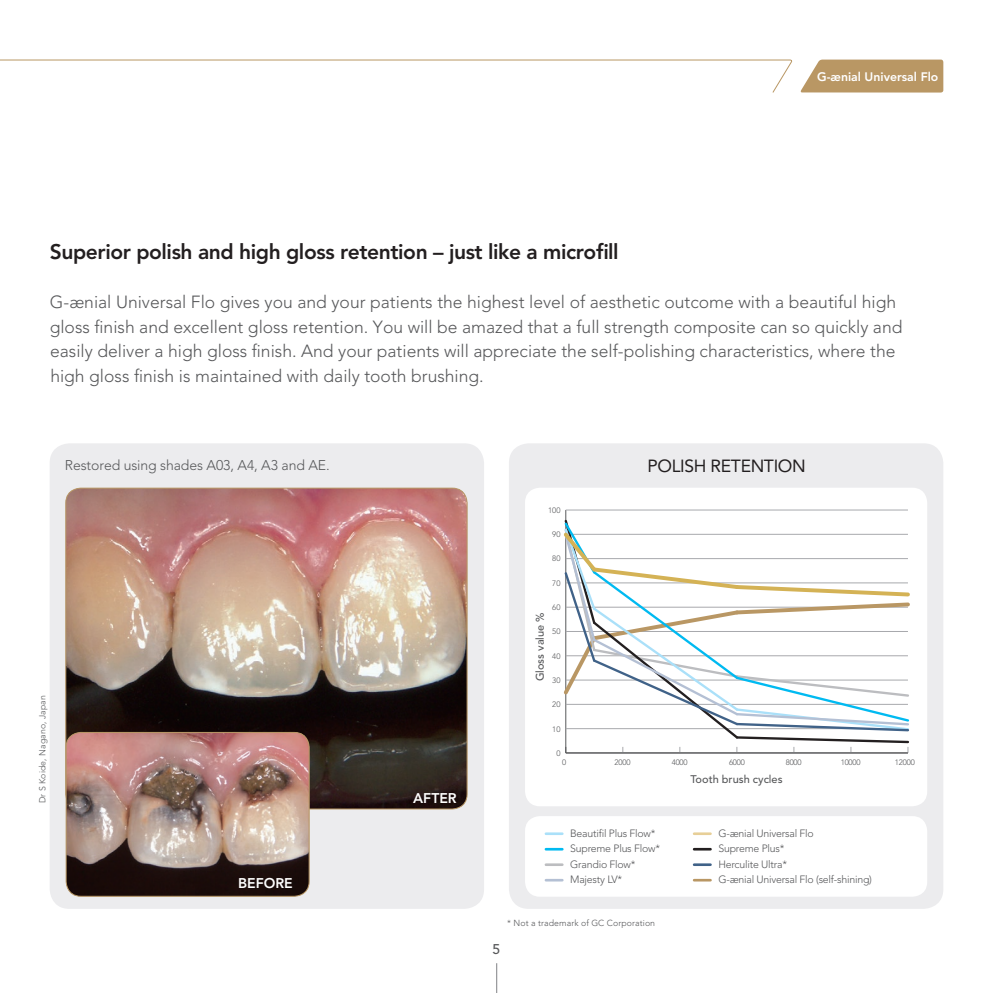
<style>
.page{position:relative;width:993px;height:993px;background:#fff}
.page>*{position:absolute;margin:0;border:0;box-sizing:border-box;transform-origin:0 0}
.t1{font:800 21px "Avenir";letter-spacing:-.02em;color:#231f20}
.t2{font:300 17.5px/24.5px "Avenir";color:#57585a}
.t3{font:17.5px "Avenir";letter-spacing:-.02em;color:#231f20}
.t4{font:300 14px "Avenir";letter-spacing:-.005em;color:#57585a}
.t5{font:800 14px "Avenir";color:#fff}
.t6{font:500 14px "Avenir";color:#57585a}
.t7{font:800 12.25px "Avenir";color:#fff}
.t8{font:500 11.03px "Avenir";color:#57585a}
.t9{font:300 10.5px/15.4px "Avenir";letter-spacing:-.02em;color:#57585a}
.t10{font:300 8.75px "Avenir";letter-spacing:.01em;color:#57585a}
.t11{font:300 7.88px "Avenir";letter-spacing:-.02em;color:#57585a}
</style>
<div class="page">
<svg style="left:800px;top:60px;width:143px;height:32px;background:#bd9e6e"></svg>
<svg style="left:0;top:59px;width:792px;height:34px"></svg>
<hr style="left:496px;top:962px;width:1px;height:30px;background:#808285">
<div style="left:508px;top:443px;width:435px;height:465px;background:#ececee;border-radius:20px"></div>
<div style="left:50px;top:443px;width:434px;height:465px;background:#ececee;border-radius:20px"></div>
<div style="left:525px;top:487px;width:401px;height:319px;background:#fff;border-radius:15px"></div>
<hr style="left:565px;top:510px;width:1px;height:242px;background:#57585a">
<hr style="left:565px;top:752px;width:342px;height:1px;background:#57585a">
<hr style="left:565px;top:509px;width:342px;height:1px;background:#a8a9ad">
<svg style="left:564px;top:518px;width:346px;height:234px"></svg>
<div style="left:525px;top:815px;width:401px;height:81px;background:#fff;border-radius:15px"></div>
<svg style="left:693px;top:832px;width:17px;height:2px"></svg>
<hr style="left:545px;top:847px;width:17px;height:3px;background:#00baf1">
<svg style="left:545px;top:863px;width:17px;height:2px"></svg>
<hr style="left:545px;top:878px;width:17px;height:3px;background:#b4c0d4">
<svg style="left:545px;top:832px;width:17px;height:2px"></svg>
<hr style="left:693px;top:847px;width:17px;height:3px;background:#231f20">
<svg style="left:693px;top:863px;width:17px;height:2px"></svg>
<hr style="left:693px;top:878px;width:17px;height:3px;background:#b99764">
<img style="left:67px;top:489px;width:400px;height:319px">
<img style="left:66px;top:732px;width:243px;height:163px">
<div style="left:66px;top:731px;width:243px;height:165px;border:1px solid #b99764;border-radius:15px"></div>
<p class="t7" style="left:816px;top:69px;width:123px">G-ænial Universal Flo</p>
<p class="t1" style="left:50px;top:239px;width:570px">Superior polish and high gloss retention – just like a microfill</p>
<p class="t2" style="left:50px;top:290px;width:854px">G-ænial Universal Flo gives you and your patients the highest level of aesthetic outcome with a beautiful high gloss finish and excellent gloss retention. You will be amazed that a full strength composite can so quickly and easily deliver a high gloss finish. And your patients will appreciate the self-polishing characteristics, where the high gloss finish is maintained with daily tooth brushing.</p>
<p class="t4" style="left:65px;top:457px;width:266px">Restored using shades A03, A4, A3 and AE.</p>
<p class="t10" style="left:37px;top:803px;width:109px;rotate:-90deg">Dr S Koide, Nagano, Japan</p>
<p class="t5" style="left:238px;top:874px;width:56px">BEFORE</p>
<p class="t5" style="left:413px;top:789px;width:45px">AFTER</p>
<p class="t11" style="left:548px;top:505px;width:14px">100</p>
<p class="t11" style="left:552px;top:529px;width:10px">90</p>
<p class="t11" style="left:552px;top:554px;width:10px">80</p>
<p class="t11" style="left:552px;top:578px;width:10px">70</p>
<p class="t8" style="left:533px;top:681px;width:71px;rotate:-90deg">Gloss value %</p>
<p class="t11" style="left:552px;top:602px;width:10px">60</p>
<p class="t11" style="left:552px;top:626px;width:10px">50</p>
<p class="t11" style="left:552px;top:651px;width:10px">40</p>
<p class="t11" style="left:552px;top:675px;width:10px">30</p>
<p class="t11" style="left:552px;top:699px;width:10px">20</p>
<p class="t11" style="left:552px;top:724px;width:10px">10</p>
<p class="t11" style="left:556px;top:748px;width:6px">0</p>
<p class="t3" style="left:647px;top:455px;width:160px">POLISH RETENTION</p>
<p class="t11" style="left:562px;top:757px;width:6px">0</p>
<p class="t11" style="left:614px;top:757px;width:17px">2000</p>
<p class="t11" style="left:671px;top:757px;width:17px">4000</p>
<p class="t11" style="left:728px;top:757px;width:17px">6000</p>
<p class="t11" style="left:785px;top:757px;width:17px">8000</p>
<p class="t11" style="left:840px;top:757px;width:21px">10000</p>
<p class="t11" style="left:894px;top:757px;width:21px">12000</p>
<p class="t8" style="left:690px;top:772px;width:94px">Tooth brush cycles</p>
<p class="t9" style="left:570px;top:825px;width:87px">Beautifil Plus Flow*</p>
<p class="t9" style="left:570px;top:840px;width:91px">Supreme Plus Flow*<br>Grandio Flow*<br>Majesty LV*</p>
<p class="t6" style="left:492px;top:940px;width:9px">5</p>
<p class="t10" style="left:507px;top:917px;width:149px">* Not a trademark of GC Corporation</p>
<p class="t9" style="left:718px;top:825px;width:97px">G-ænial Universal Flo</p>
<p class="t9" style="left:718px;top:840px;width:155px">Supreme Plus*<br>Herculite Ultra*<br>G-ænial Universal Flo (self-shining)</p>
</div>
